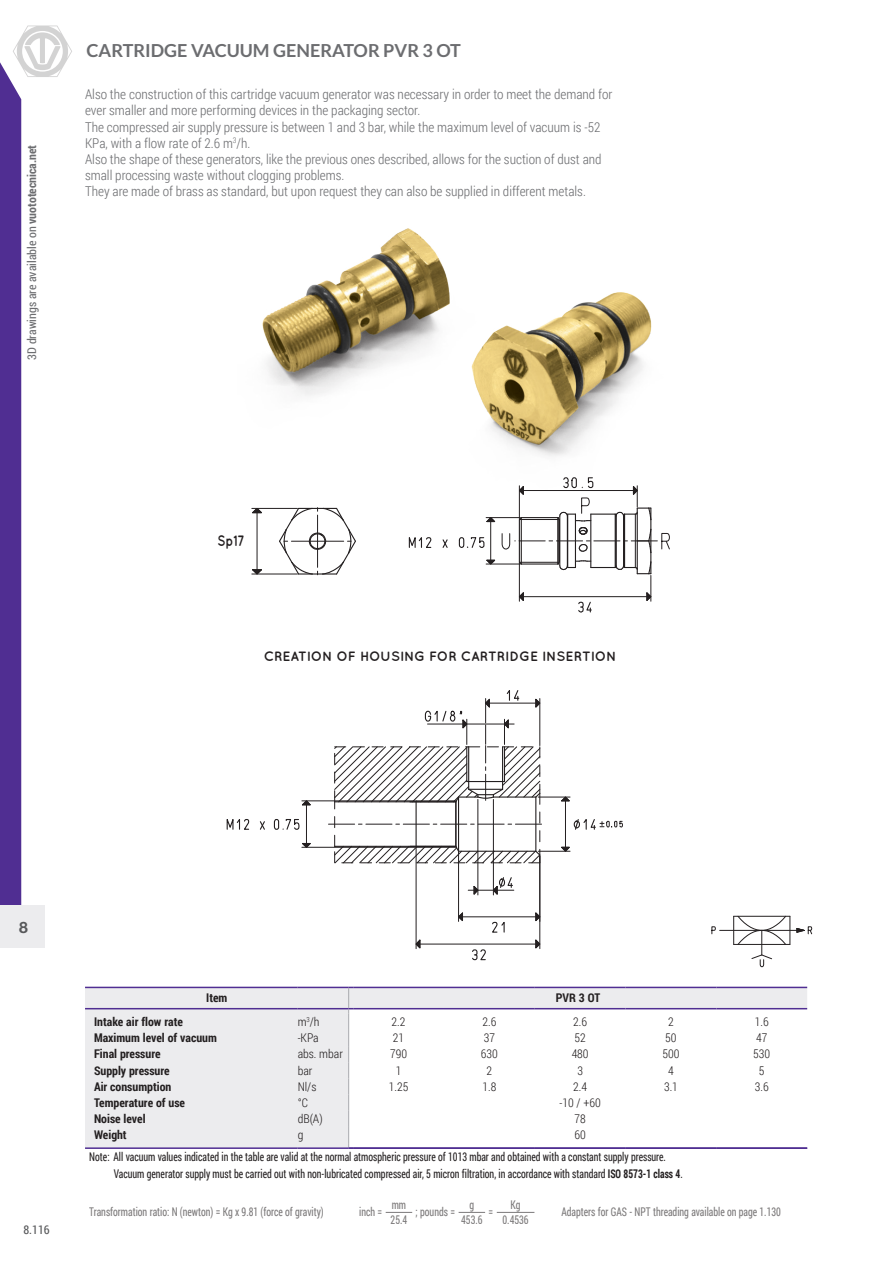
<style>
.page{position:relative;width:893px;height:1263px;background:#fff}
.page>*{position:absolute;margin:0;border:0;box-sizing:border-box;transform-origin:0 0}
.t1{font:700 18px "Lato";color:#6c6d70}
.t2{font:700 15.75px "Helvetica Neue LT Std";color:#57585a}
.t3{font:700 15px "Quicksand";color:#231f20;scale:.8 1}
.t4{font:300 13.5px/16.2px "Roboto Condensed";color:#6c6d70}
.t5{font:700 13.5px "Quicksand";color:#231f20}
.t6{font:12px/16.6px "Roboto Condensed";color:#231f20;scale:.81 1}
.t7{font:700 12px "Roboto Condensed";color:#231f20}
.t8{font:300 12px/16.2px "Roboto Condensed";color:#231f20;text-align:center}
.t9{font:12px "Roboto Condensed";color:#6c6d70}
.t10{font:12px "Roboto Condensed";color:#57585a}
.s1{font-weight:700}
</style>
<div class="page">
<img style="left:262px;top:228px;width:182px;height:168px">
<hr style="left:720px;top:930px;width:77px;height:1px;background:#231f20">
<svg style="left:733px;top:915px;width:79px;height:52px"></svg>
<svg style="left:711px;top:926px;width:5px;height:8px"></svg>
<img style="left:417px;top:269px;width:235px;height:187px">
<hr style="left:565px;top:801px;width:1px;height:46px;background:#231f20">
<hr style="left:538px;top:851px;width:32px;height:1px;background:#231f20">
<hr style="left:538px;top:797px;width:32px;height:1px;background:#231f20">
<svg style="left:561px;top:846px;width:10px;height:6px"></svg>
<svg style="left:561px;top:796px;width:10px;height:6px"></svg>
<hr style="left:478px;top:799px;width:1px;height:96px;background:#231f20">
<hr style="left:493px;top:799px;width:1px;height:96px;background:#231f20">
<svg style="left:468px;top:876px;width:46px;height:20px"></svg>
<svg style="left:328px;top:690px;width:214px;height:173px"></svg>
<svg style="left:278px;top:507px;width:78px;height:68px"></svg>
<hr style="left:257px;top:513px;width:1px;height:57px;background:#231f20">
<hr style="left:252px;top:574px;width:45px;height:1px;background:#231f20">
<hr style="left:252px;top:508px;width:45px;height:1px;background:#231f20">
<svg style="left:252px;top:569px;width:11px;height:6px"></svg>
<svg style="left:252px;top:507px;width:11px;height:7px"></svg>
<svg style="left:408px;top:537px;width:24px;height:11px"></svg>
<svg style="left:442px;top:539px;width:6px;height:9px"></svg>
<hr style="left:410px;top:846px;width:46px;height:1px;background:#231f20">
<hr style="left:410px;top:801px;width:46px;height:1px;background:#231f20">
<hr style="left:455px;top:802px;width:1px;height:44px;background:#231f20">
<hr style="left:416px;top:847px;width:40px;height:1px;background:#231f20">
<hr style="left:416px;top:801px;width:1px;height:46px;background:#231f20">
<svg style="left:458px;top:477px;width:212px;height:136px"></svg>
<hr style="left:462px;top:916px;width:74px;height:1px;background:#231f20">
<hr style="left:458px;top:852px;width:1px;height:69px;background:#231f20">
<svg style="left:492px;top:921px;width:13px;height:12px"></svg>
<svg style="left:458px;top:912px;width:5px;height:10px"></svg>
<svg style="left:535px;top:912px;width:6px;height:10px"></svg>
<hr style="left:420px;top:944px;width:116px;height:1px;background:#231f20">
<hr style="left:416px;top:848px;width:1px;height:101px;background:#231f20">
<hr style="left:539px;top:856px;width:1px;height:93px;background:#231f20">
<svg style="left:472px;top:949px;width:14px;height:12px"></svg>
<svg style="left:415px;top:939px;width:6px;height:10px"></svg>
<svg style="left:535px;top:939px;width:6px;height:10px"></svg>
<hr style="left:306px;top:805px;width:1px;height:38px;background:#231f20">
<hr style="left:302px;top:847px;width:113px;height:1px;background:#231f20">
<hr style="left:302px;top:800px;width:113px;height:1px;background:#231f20">
<svg style="left:226px;top:819px;width:24px;height:11px"></svg>
<svg style="left:259px;top:821px;width:6px;height:9px"></svg>
<svg style="left:273px;top:819px;width:27px;height:11px"></svg>
<svg style="left:302px;top:842px;width:10px;height:6px"></svg>
<svg style="left:302px;top:800px;width:10px;height:6px"></svg>
<svg style="left:573px;top:819px;width:50px;height:11px"></svg>
<div style="left:0;top:905px;width:45px;height:42px;background:#ececee"></div>
<svg style="left:0;top:25px;width:72px;height:880px"></svg>
<svg style="left:85px;top:988px;width:722px;height:159px"></svg>
<div style="left:349px;top:1009px;width:458px;height:5px;background:#fff"></div>
<hr style="left:85px;top:1008px;width:213px;height:1px;background:#502e92">
<hr style="left:298px;top:1008px;width:51px;height:1px;background:#502e92">
<hr style="left:85px;top:987px;width:213px;height:1px;background:#502e92">
<hr style="left:298px;top:987px;width:51px;height:1px;background:#502e92">
<hr style="left:85px;top:1147px;width:213px;height:2px;background:#502e92">
<hr style="left:298px;top:1147px;width:51px;height:2px;background:#502e92">
<hr style="left:353px;top:987px;width:91px;height:1px;background:#502e92">
<hr style="left:444px;top:987px;width:91px;height:1px;background:#502e92">
<hr style="left:535px;top:987px;width:91px;height:1px;background:#502e92">
<hr style="left:626px;top:987px;width:90px;height:1px;background:#502e92">
<hr style="left:716px;top:987px;width:91px;height:1px;background:#502e92">
<hr style="left:353px;top:1008px;width:91px;height:1px;background:#502e92">
<hr style="left:444px;top:1008px;width:91px;height:1px;background:#502e92">
<hr style="left:535px;top:1008px;width:91px;height:1px;background:#502e92">
<hr style="left:626px;top:1008px;width:90px;height:1px;background:#502e92">
<hr style="left:716px;top:1008px;width:91px;height:1px;background:#502e92">
<svg style="left:386px;top:1212px;width:26px;height:1px"></svg>
<svg style="left:459px;top:1212px;width:26px;height:1px"></svg>
<hr style="left:497px;top:1212px;width:37px;height:1px;background:#231f20">
<svg style="left:348px;top:987px;width:5px;height:162px"></svg>
<hr style="left:353px;top:1147px;width:91px;height:2px;background:#502e92">
<hr style="left:444px;top:1147px;width:91px;height:2px;background:#502e92">
<hr style="left:535px;top:1147px;width:91px;height:2px;background:#502e92">
<hr style="left:626px;top:1147px;width:90px;height:2px;background:#502e92">
<hr style="left:716px;top:1147px;width:91px;height:2px;background:#502e92">
<p class="t9" style="left:23px;top:360px;width:216px;rotate:-90deg">3D drawings are available on <span class="s1">vuototecnica.net</span></p>
<h1 class="t1" style="left:87px;top:40px;width:376px">CARTRIDGE VACUUM GENERATOR PVR 3 OT</h1>
<p class="t4" style="left:85px;top:86px;width:529px">Also the construction of this cartridge vacuum generator was necessary in order to meet the demand for ever smaller and more performing devices in the packaging sector.<br>The compressed air supply pressure is between 1 and 3 bar, while the maximum level of vacuum is -52<br>KPa, with a flow rate of 2.6 m<sup>3</sup>/h.<br>Also the shape of these generators, like the previous ones described, allows for the suction of dust and small processing waste without clogging problems.<br>They are made of brass as standard, but upon request they can also be supplied in different metals.</p>
<p class="t3" style="left:217px;top:531px;width:35px">Sp17</p>
<p class="t5" style="left:264px;top:648px;width:354px">CREATION OF HOUSING FOR CARTRIDGE INSERTION</p>
<p class="t2" style="left:19px;top:918px;width:10px">8</p>
<p class="t10" style="left:23px;top:1221px;width:28px">8.116</p>
<p class="t7" style="left:206px;top:989px;width:23px">Item</p>
<p class="t7" style="left:556px;top:989px;width:46px">PVR 3 OT</p>
<p class="t7" style="left:94px;top:1013px;width:90px">Intake air flow rate</p>
<p class="t8" style="left:298px;top:1013px;width:23px">m<sup>3</sup>/h</p>
<p class="t7" style="left:94px;top:1029px;width:124px">Maximum level of vacuum</p>
<p class="t8" style="left:298px;top:1029px;width:23px">-KPa</p>
<p class="t7" style="left:94px;top:1046px;width:68px">Final pressure</p>
<p class="t8" style="left:298px;top:1046px;width:47px">abs. mbar</p>
<p class="t7" style="left:94px;top:1062px;width:77px">Supply pressure</p>
<p class="t8" style="left:298px;top:1062px;width:16px">bar</p>
<p class="t7" style="left:94px;top:1078px;width:79px">Air consumption</p>
<p class="t8" style="left:298px;top:1078px;width:20px">Nl/s</p>
<p class="t7" style="left:94px;top:1094px;width:93px">Temperature of use</p>
<p class="t8" style="left:298px;top:1094px;width:12px">°C</p>
<p class="t7" style="left:94px;top:1110px;width:53px">Noise level</p>
<p class="t8" style="left:298px;top:1110px;width:27px">dB(A)</p>
<p class="t7" style="left:94px;top:1126px;width:34px">Weight</p>
<p class="t8" style="left:298px;top:1126px;width:7px">g</p>
<p class="t6" style="left:114px;top:1148px;width:704px;text-indent:-24px">Note: All vacuum values indicated in the table are valid at the normal atmospheric pressure of 1013 mbar and obtained with a constant supply pressure.<br>Vacuum generator supply must be carried out with non-lubricated compressed air, 5 micron filtration, in accordance with standard <span class="s1">ISO 8573-1 class 4</span>.</p>
<p class="t8" style="left:392px;top:1013px;width:15px">2.2</p>
<p class="t8" style="left:482px;top:1013px;width:15px">2.6</p>
<p class="t8" style="left:573px;top:1013px;width:15px">2.6</p>
<p class="t8" style="left:668px;top:1013px;width:7px">2</p>
<p class="t8" style="left:755px;top:1013px;width:15px">1.6</p>
<p class="t8" style="left:393px;top:1029px;width:13px">21</p>
<p class="t8" style="left:484px;top:1029px;width:13px">37</p>
<p class="t8" style="left:574px;top:1029px;width:13px">52</p>
<p class="t8" style="left:665px;top:1029px;width:13px">50</p>
<p class="t8" style="left:756px;top:1029px;width:13px">47</p>
<p class="t8" style="left:390px;top:1046px;width:19px">790</p>
<p class="t8" style="left:481px;top:1046px;width:19px">630</p>
<p class="t8" style="left:572px;top:1046px;width:19px">480</p>
<p class="t8" style="left:662px;top:1046px;width:19px">500</p>
<p class="t8" style="left:753px;top:1046px;width:19px">530</p>
<p class="t8" style="left:396px;top:1062px;width:7px">1</p>
<p class="t8" style="left:487px;top:1062px;width:7px">2</p>
<p class="t8" style="left:577px;top:1062px;width:7px">3</p>
<p class="t8" style="left:668px;top:1062px;width:7px">4</p>
<p class="t8" style="left:759px;top:1062px;width:7px">5</p>
<p class="t8" style="left:389px;top:1078px;width:21px">1.25</p>
<p class="t8" style="left:482px;top:1078px;width:15px">1.8</p>
<p class="t8" style="left:573px;top:1078px;width:15px">2.4</p>
<p class="t8" style="left:664px;top:1078px;width:15px">3.1</p>
<p class="t8" style="left:755px;top:1078px;width:15px">3.6</p>
<p class="t8" style="left:559px;top:1094px;width:43px">-10 / +60<br>78<br>60</p>
<p class="t6" style="left:89px;top:1203px;width:291px">Transformation ratio: N (newton) = Kg x 9.81 (force of gravity)</p>
<p class="t6" style="left:359px;top:1203px;width:30px">inch =</p>
<p class="t6" style="left:511px;top:1195px;width:14px">Kg</p>
<p class="t6" style="left:392px;top:1195px;width:19px">mm</p>
<p class="t6" style="left:469px;top:1195px;width:7px">g</p>
<p class="t6" style="left:416px;top:1203px;width:50px">; pounds =</p>
<p class="t6" style="left:489px;top:1203px;width:7px">=</p>
<p class="t6" style="left:391px;top:1210px;width:22px">25.4</p>
<p class="t6" style="left:461px;top:1210px;width:28px">453.6</p>
<p class="t6" style="left:503px;top:1210px;width:34px">0.4536</p>
<p class="t6" style="left:561px;top:1202px;width:272px">Adapters for GAS - NPT threading available on page 1.130</p>
</div>
